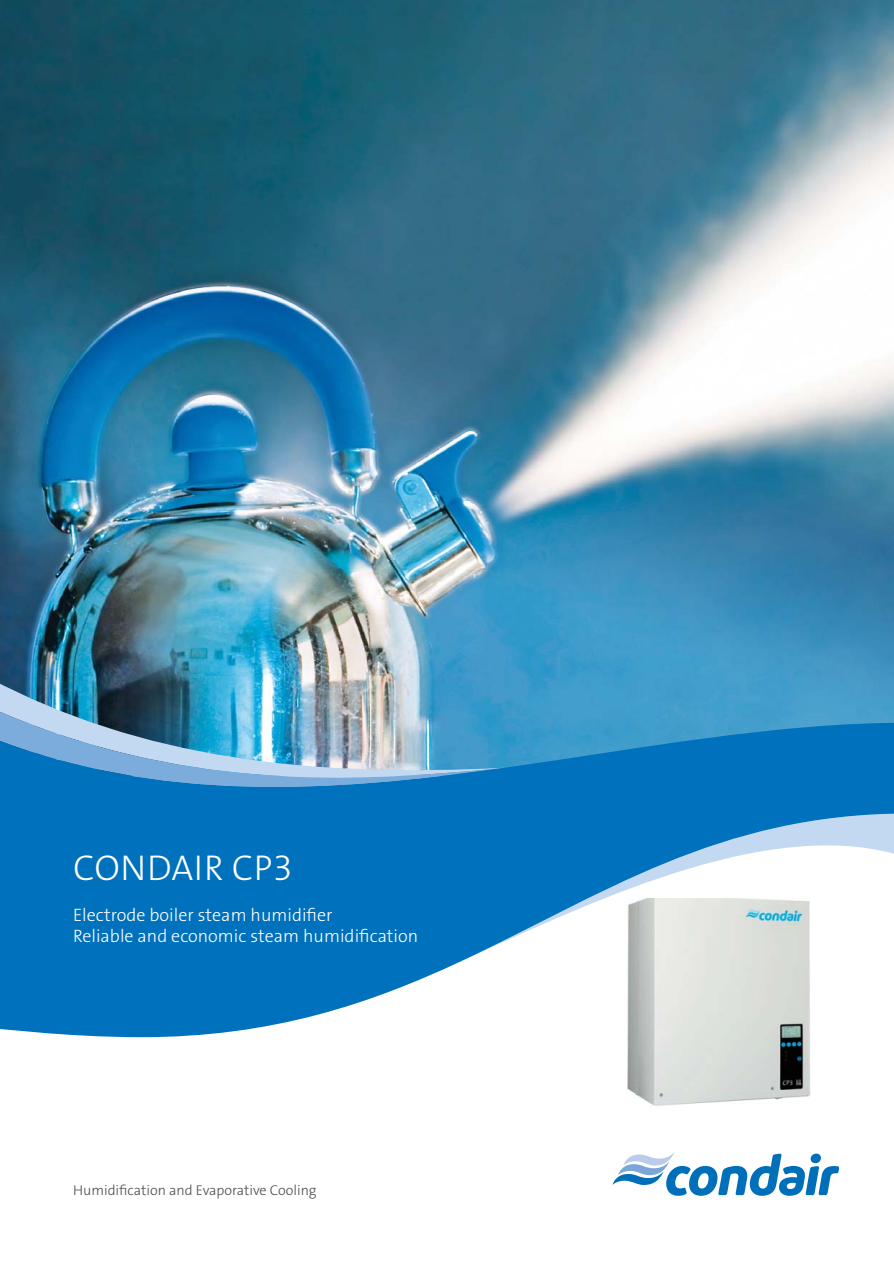
<style>
.page{position:relative;width:894px;height:1264px;background:#fff}
.page>*{position:absolute;margin:0;border:0;box-sizing:border-box;transform-origin:0 0}
.t1{font:300 36px "The Sans B W3";letter-spacing:.015em;color:#fff}
.t2{font:300 18px/21.3px "The Sans B W3";color:#fff}
.t3{font:300 14.25px "The Sans B W3";color:#4c4c4e}
</style>
<div class="page">
<img style="left:627px;top:1037px;width:184px;height:69px">
<img style="left:0;top:0;width:893px;height:722px">
<img style="left:0;top:677px;width:504px;height:45px">
<img style="left:0;top:706px;width:501px;height:16px">
<svg style="left:0;top:722px;width:893px;height:315px;fill:#0071bc"></svg>
<svg style="left:612px;top:1152px;width:226px;height:43px"></svg>
<h1 class="t1" style="left:73px;top:853px;width:221px">CONDAIR CP3</h1>
<p class="t2" style="left:73px;top:905px;width:347px">Electrode boiler steam humidifier<br>Reliable and economic steam humidification</p>
<p class="t3" style="left:73px;top:1184px;width:245px">Humidification and Evaporative Cooling</p>
</div>
